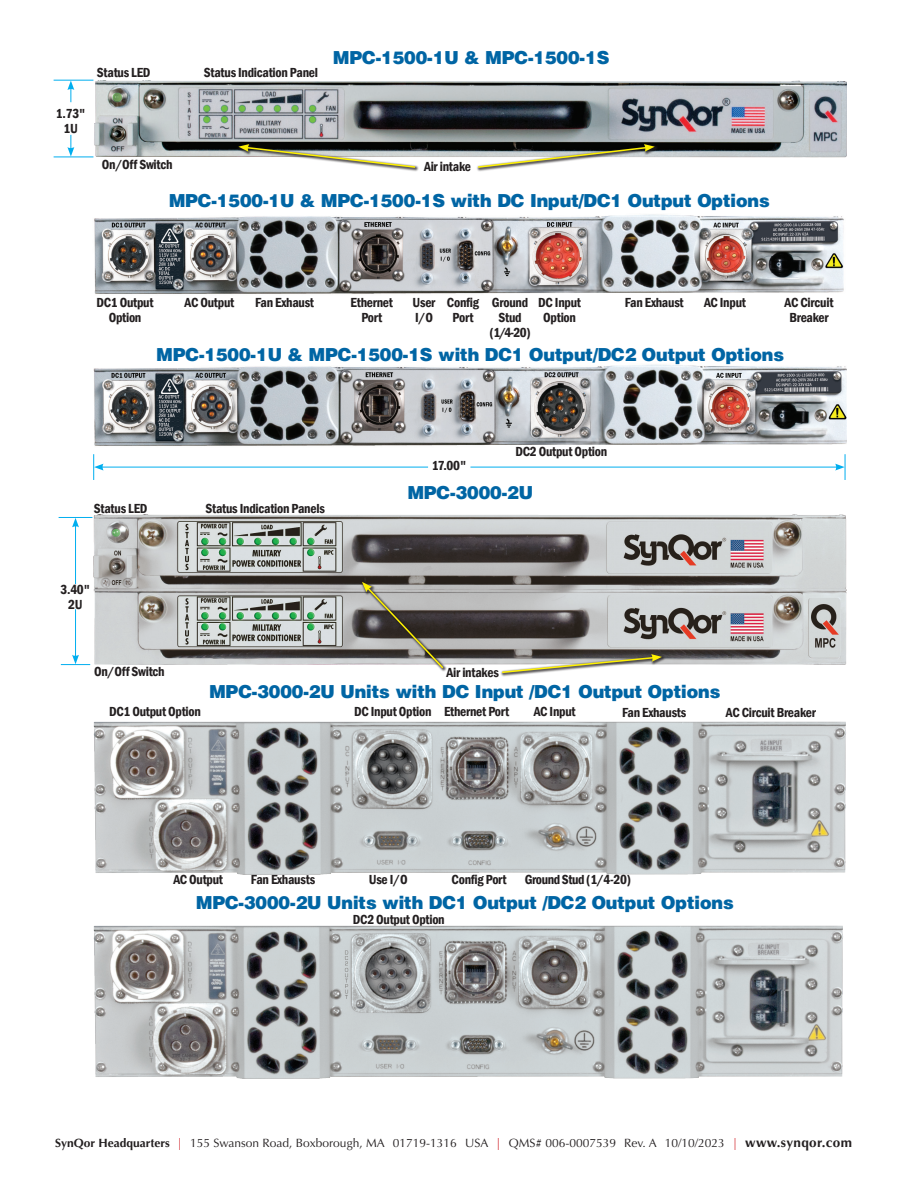
<style>
.page{position:relative;width:905px;height:1188px;background:#fff}
.page>*{position:absolute;margin:0;border:0;box-sizing:border-box;transform-origin:0 0}
.Photo_Head{font:900 18px "Helvetica";color:#0065a4}
.photo_callout{font:600 condensed 13.5px/15px "Franklin Gothic";letter-spacing:-.02em;color:#231f20;text-align:center}
.t1{font:12px "Optima";color:#231f20}
.s1{font-weight:700}
.s2{color:#d1232a}
.s3{font-weight:700;font-size:13.5px}
</style>
<div class="page">
<img style="left:94px;top:80px;width:753px;height:77px">
<hr style="left:54px;top:80px;width:39px;height:1px;background:#00aeef">
<hr style="left:54px;top:157px;width:39px;height:1px;background:#00aeef">
<svg style="left:67px;top:81px;width:7px;height:21px"></svg>
<hr style="left:101px;top:467px;width:327px;height:1px;background:#00aeef">
<svg style="left:93px;top:454px;width:11px;height:26px"></svg>
<svg style="left:67px;top:135px;width:7px;height:22px"></svg>
<hr style="left:470px;top:467px;width:367px;height:1px;background:#00aeef">
<svg style="left:835px;top:454px;width:10px;height:26px"></svg>
<div style="left:476px;top:142px;width:182px;height:30px;background:#231f20;opacity:.75"></div>
<svg style="left:476px;top:144px;width:178px;height:25px"></svg>
<div style="left:236px;top:142px;width:183px;height:30px;background:#231f20;opacity:.75"></div>
<svg style="left:238px;top:144px;width:178px;height:25px"></svg>
<img style="left:94px;top:364px;width:752px;height:82px">
<img style="left:94px;top:214px;width:750px;height:80px">
<img style="left:93px;top:721px;width:753px;height:154px">
<img style="left:94px;top:514px;width:752px;height:151px">
<hr style="left:59px;top:517px;width:33px;height:1px;background:#00aeef">
<hr style="left:75px;top:525px;width:1px;height:59px;background:#00aeef">
<svg style="left:72px;top:518px;width:7px;height:9px"></svg>
<div style="left:500px;top:652px;width:166px;height:25px;background:#231f20;opacity:.75"></div>
<svg style="left:500px;top:654px;width:162px;height:20px"></svg>
<div style="left:360px;top:580px;width:87px;height:92px;background:#231f20;opacity:.75"></div>
<svg style="left:362px;top:582px;width:83px;height:88px;background:#88857e"></svg>
<hr style="left:75px;top:609px;width:1px;height:48px;background:#00aeef">
<svg style="left:61px;top:655px;width:29px;height:10px"></svg>
<img style="left:94px;top:925px;width:749px;height:154px">
<p class="photo_callout" style="left:56px;top:106px;width:32px">1.73"<br>1U</p>
<p class="photo_callout" style="left:97px;top:65px;width:55px">Status LED</p>
<p class="photo_callout" style="left:204px;top:65px;width:116px">Status Indication Panel</p>
<p class="Photo_Head" style="left:333px;top:46px;width:277px">MPC-1500-1U &amp; MPC-1500-1S</p>
<p class="photo_callout" style="left:102px;top:157px;width:72px">On/Off Switch</p>
<p class="photo_callout" style="left:424px;top:159px;width:48px">Air intake</p>
<p class="Photo_Head" style="left:169px;top:189px;width:602px">MPC-1500-1U &amp; MPC-1500-1S with DC Input/DC1 Output Options</p>
<p class="photo_callout" style="left:447px;top:295px;width:34px">Config<br>Port</p>
<p class="photo_callout" style="left:96px;top:295px;width:59px">DC1 Output<br>Option</p>
<p class="photo_callout" style="left:185px;top:295px;width:51px">AC Output</p>
<p class="photo_callout" style="left:255px;top:295px;width:61px">Fan Exhaust</p>
<p class="photo_callout" style="left:538px;top:295px;width:44px">DC Input<br>Option</p>
<p class="photo_callout" style="left:624px;top:295px;width:61px">Fan Exhaust</p>
<p class="photo_callout" style="left:784px;top:295px;width:50px">AC Circuit<br>Breaker</p>
<p class="photo_callout" style="left:350px;top:295px;width:44px">Ethernet<br>Port</p>
<p class="photo_callout" style="left:489px;top:295px;width:43px">Ground<br>Stud (1/4-20)</p>
<p class="photo_callout" style="left:412px;top:295px;width:24px">User</p>
<p class="photo_callout" style="left:704px;top:295px;width:43px">AC Input</p>
<p class="photo_callout" style="left:415px;top:310px;width:19px">I/O</p>
<p class="Photo_Head" style="left:157px;top:343px;width:629px">MPC-1500-1U &amp; MPC-1500-1S with DC1 Output/DC2 Output Options</p>
<p class="photo_callout" style="left:432px;top:458px;width:36px">17.00"</p>
<p class="photo_callout" style="left:515px;top:444px;width:93px">DC2 Output Option</p>
<p class="photo_callout" style="left:94px;top:501px;width:55px">Status LED</p>
<p class="photo_callout" style="left:205px;top:501px;width:121px">Status Indication Panels</p>
<p class="Photo_Head" style="left:407px;top:481px;width:127px">MPC-3000-2U</p>
<p class="photo_callout" style="left:61px;top:582px;width:31px">3.40"<br>2U</p>
<p class="photo_callout" style="left:94px;top:663px;width:72px">On/Off Switch</p>
<p class="photo_callout" style="left:446px;top:664px;width:54px">Air intakes</p>
<p class="Photo_Head" style="left:209px;top:680px;width:512px">MPC-3000-2U Units with DC Input /DC1 Output Options</p>
<p class="photo_callout" style="left:109px;top:704px;width:93px">DC1 Output Option</p>
<p class="photo_callout" style="left:354px;top:704px;width:79px">DC Input Option</p>
<p class="photo_callout" style="left:534px;top:704px;width:43px">AC Input</p>
<p class="photo_callout" style="left:622px;top:704px;width:66px">Fan Exhausts</p>
<p class="photo_callout" style="left:725px;top:704px;width:91px">AC Circuit Breaker</p>
<p class="photo_callout" style="left:444px;top:704px;width:67px">Ethernet Port</p>
<p class="photo_callout" style="left:173px;top:872px;width:51px">AC Output</p>
<p class="photo_callout" style="left:251px;top:872px;width:66px">Fan Exhausts</p>
<p class="photo_callout" style="left:369px;top:872px;width:40px">Use I/O</p>
<p class="photo_callout" style="left:451px;top:872px;width:56px">Config Port</p>
<p class="photo_callout" style="left:524px;top:872px;width:108px">Ground Stud (1/4-20)</p>
<p class="Photo_Head" style="left:196px;top:891px;width:539px">MPC-3000-2U Units with DC1 Output /DC2 Output Options</p>
<p class="photo_callout" style="left:353px;top:912px;width:93px">DC2 Output Option</p>
<p class="t1" style="left:55px;top:1136px;width:798px"><span class="s1">SynQor Headquarters</span> <span class="s2">|</span> 155 Swanson Road, Boxborough, MA 01719-1316 USA <span class="s2">|</span> QMS# 006-0007539 Rev. A 10/10/2023 <span class="s2">|</span> <span class="s3">www.synqor.com</span></p>
</div>
